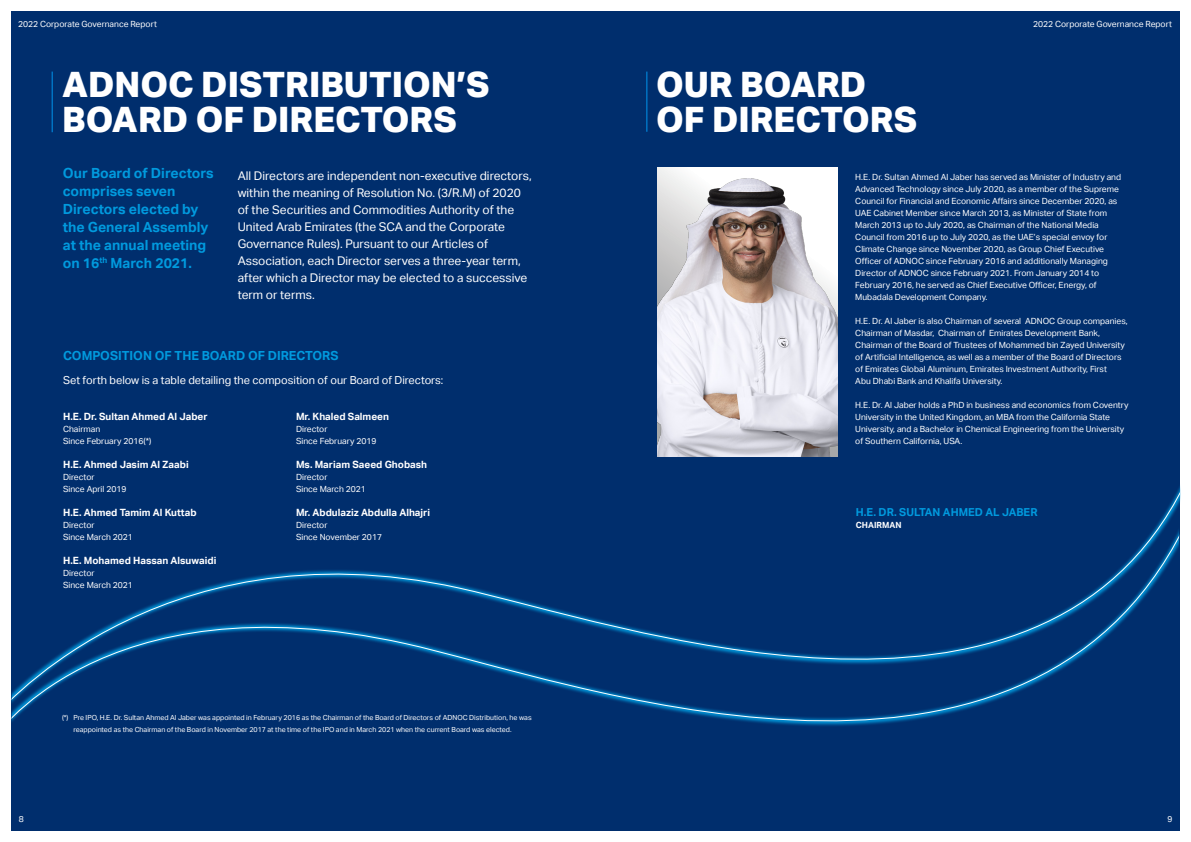
<style>
.page{position:relative;width:1191px;height:842px;background:#fff}
.page>*{position:absolute;margin:0;border:0;box-sizing:border-box;transform-origin:0 0}
.Page_title{font:800 35px/35px "ADNOC Sans";color:#fff}
.highlight_copy{font:700 14px/18px "ADNOC Sans";color:#009ade}
.body_Titles_Blue{font:700 12.5px "ADNOC Sans";color:#009ade}
.under_main_titles{font:12px/17px "ADNOC Sans";color:#fff}
.Body_Text{font:11px "ADNOC Sans";color:#fff}
.Body_Text-2{font:700 11px "ADNOC Sans";color:#009ade}
.Body_Text-3{font:700 10px "ADNOC Sans";color:#fff}
.Body_Text-4{font:8.5px/12px "ADNOC Sans";color:#fff}
.Body_Text-5{font:700 8.5px "ADNOC Sans";color:#fff}
.Body_Text-6{font:7px/12px "ADNOC Sans";color:#fff}
</style>
<div class="page">
<div style="left:11px;top:11px;width:1168px;height:820px;background:#002e6d"></div>
<hr style="left:52px;top:72px;width:1px;height:60px;background:#0077c8">
<hr style="left:646px;top:72px;width:1px;height:60px;background:#0077c8">
<div style="left:658px;top:167px;width:180px;height:289px;background:#fff"></div>
<img style="left:658px;top:178px;width:180px;height:278px">
<svg style="left:11px;top:484px;width:1169px;height:253px"></svg>
<p class="Body_Text-4" style="left:18px;top:18px;width:140px">2022 Corporate Governance Report</p>
<p class="Body_Text-4" style="left:1033px;top:18px;width:140px">2022 Corporate Governance Report</p>
<h1 class="Page_title" style="left:62px;top:67px;width:429px">ADNOC DISTRIBUTION’S<br>BOARD OF DIRECTORS</h1>
<p class="highlight_copy" style="left:63px;top:164px;width:152px">Our Board of Directors comprises seven<br>Directors elected by the General Assembly at the annual meeting on 16<sup>th</sup> March 2021.</p>
<p class="under_main_titles" style="left:238px;top:167px;width:295px">All Directors are independent non-executive directors, within the meaning of Resolution No. (3/R.M) of 2020 of the Securities and Commodities Authority of the United Arab Emirates (the SCA and the Corporate Governance Rules). Pursuant to our Articles of Association, each Director serves a three-year term, after which a Director may be elected to a successive term or terms.</p>
<p class="body_Titles_Blue" style="left:63px;top:348px;width:277px">COMPOSITION OF THE BOARD OF DIRECTORS</p>
<p class="Body_Text" style="left:63px;top:374px;width:382px">Set forth below is a table detailing the composition of our Board of Directors:</p>
<p class="Body_Text-3" style="left:63px;top:411px;width:146px">H.E. Dr. Sultan Ahmed Al Jaber</p>
<p class="Body_Text-4" style="left:63px;top:423px;width:39px">Chairman</p>
<p class="Body_Text-4" style="left:63px;top:435px;width:90px">Since February 2016(*)</p>
<p class="Body_Text-3" style="left:63px;top:459px;width:127px">H.E. Ahmed Jasim Al Zaabi</p>
<p class="Body_Text-4" style="left:63px;top:471px;width:33px">Director</p>
<p class="Body_Text-4" style="left:63px;top:483px;width:65px">Since April 2019</p>
<p class="Body_Text-3" style="left:63px;top:507px;width:135px">H.E. Ahmed Tamim Al Kuttab</p>
<p class="Body_Text-4" style="left:63px;top:519px;width:33px">Director</p>
<p class="Body_Text-4" style="left:63px;top:531px;width:71px">Since March 2021</p>
<p class="Body_Text-3" style="left:63px;top:555px;width:155px">H.E. Mohamed Hassan Alsuwaidi</p>
<p class="Body_Text-4" style="left:63px;top:567px;width:33px">Director</p>
<p class="Body_Text-4" style="left:63px;top:579px;width:71px">Since March 2021</p>
<p class="Body_Text-3" style="left:296px;top:411px;width:95px">Mr. Khaled Salmeen</p>
<p class="Body_Text-4" style="left:296px;top:423px;width:33px">Director</p>
<p class="Body_Text-4" style="left:296px;top:435px;width:82px">Since February 2019</p>
<p class="Body_Text-3" style="left:296px;top:459px;width:133px">Ms. Mariam Saeed Ghobash</p>
<p class="Body_Text-4" style="left:296px;top:471px;width:33px">Director</p>
<p class="Body_Text-4" style="left:296px;top:483px;width:71px">Since March 2021</p>
<p class="Body_Text-3" style="left:296px;top:507px;width:135px">Mr. Abdulaziz Abdulla Alhajri</p>
<p class="Body_Text-4" style="left:296px;top:519px;width:33px">Director</p>
<p class="Body_Text-4" style="left:296px;top:531px;width:88px">Since November 2017</p>
<p class="Body_Text-6" style="left:73px;top:712px;width:460px;text-indent:-11px">(*) Pre IPO, H.E. Dr. Sultan Ahmed Al Jaber was appointed in February 2016 as the Chairman of the Board of Directors of ADNOC Distribution, he was reappointed as the Chairman of the Board in November 2017 at the time of the IPO and in March 2021 when the current Board was elected.</p>
<p class="Page_title" style="left:656px;top:67px;width:263px">OUR BOARD<br>OF DIRECTORS</p>
<p class="Body_Text-4" style="left:855px;top:171px;width:267px">H.E. Dr. Sultan Ahmed Al Jaber has served as Minister of Industry and Advanced Technology since July 2020, as a member of the Supreme Council for Financial and Economic Affairs since December 2020, as UAE Cabinet Member since March 2013, as Minister of State from March 2013 up to July 2020, as Chairman of the National Media Council from 2016 up to July 2020, as the UAE’s special envoy for Climate Change since November 2020, as Group Chief Executive Officer of ADNOC since February 2016 and additionally Managing Director of ADNOC since February 2021. From January 2014 to February 2016, he served as Chief Executive Officer, Energy, of Mubadala Development Company.</p>
<p class="Body_Text-4" style="left:855px;top:315px;width:274px">H.E. Dr. Al Jaber is also Chairman of several ADNOC Group companies, Chairman of Masdar, Chairman of Emirates Development Bank, Chairman of the Board of Trustees of Mohammed bin Zayed University of Artificial Intelligence, as well as a member of the Board of Directors of Emirates Global Aluminum, Emirates Investment Authority, First<br>Abu Dhabi Bank and Khalifa University.</p>
<p class="Body_Text-4" style="left:855px;top:399px;width:275px">H.E. Dr. Al Jaber holds a PhD in business and economics from Coventry University in the United Kingdom, an MBA from the California State University, and a Bachelor in Chemical Engineering from the University of Southern California, USA.</p>
<p class="Body_Text-2" style="left:856px;top:506px;width:183px">H.E. DR. SULTAN AHMED AL JABER</p>
<p class="Body_Text-5" style="left:856px;top:520px;width:47px">CHAIRMAN</p>
<p class="Body_Text-4" style="left:19px;top:813px;width:7px">8</p>
<p class="Body_Text-4" style="left:1167px;top:813px;width:7px">9</p>
</div>
